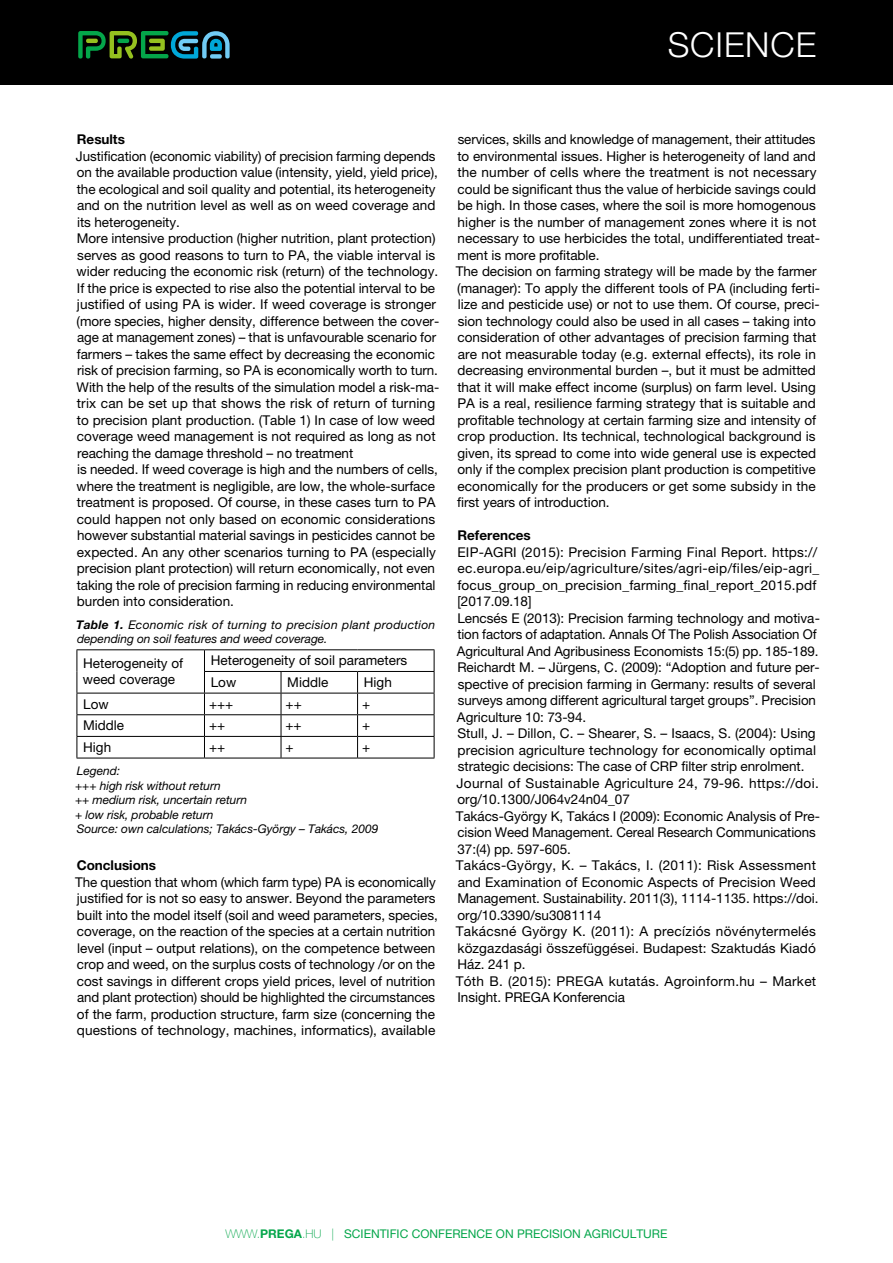
<style>
.page{position:relative;width:893px;height:1263px;background:#fff}
.page>*{position:absolute;margin:0;border:0;box-sizing:border-box;transform-origin:0 0}
.t1{font:300 34.5px "Helvetica Neue LT Pro";letter-spacing:.025em;color:#fff}
.t2{font:13.5px/16.5px "Helvetica Neue LT Pro";letter-spacing:-.005em;color:#000}
.t3{font:700 13.5px "Helvetica Neue LT Pro";letter-spacing:-.005em;color:#000}
.t4{font:italic 12px/14.4px "Helvetica Neue LT Pro";letter-spacing:-.005em;color:#000}
.t5{font:italic 12px/14.4px "Helvetica Neue LT Pro";letter-spacing:.02em;color:#000}
.t6{font:12px "Helvetica Neue LT Pro";color:#04a64a}
.s1{font-weight:700}
.s2{font-weight:100}
</style>
<div class="page">
<div style="left:0;top:0;width:893px;height:85px;background:#000"></div>
<hr style="left:77px;top:649px;width:127px;height:1px;background:#000">
<hr style="left:204px;top:649px;width:77px;height:1px;background:#000">
<hr style="left:281px;top:649px;width:77px;height:1px;background:#000">
<hr style="left:358px;top:649px;width:76px;height:1px;background:#000">
<hr style="left:204px;top:671px;width:77px;height:1px;background:#000">
<hr style="left:281px;top:671px;width:77px;height:1px;background:#000">
<hr style="left:358px;top:671px;width:76px;height:1px;background:#000">
<hr style="left:77px;top:693px;width:127px;height:1px;background:#000">
<hr style="left:204px;top:693px;width:77px;height:1px;background:#000">
<hr style="left:281px;top:693px;width:77px;height:1px;background:#000">
<hr style="left:358px;top:693px;width:76px;height:1px;background:#000">
<hr style="left:77px;top:714px;width:127px;height:1px;background:#000">
<hr style="left:204px;top:714px;width:77px;height:1px;background:#000">
<hr style="left:281px;top:714px;width:77px;height:1px;background:#000">
<hr style="left:358px;top:714px;width:76px;height:1px;background:#000">
<hr style="left:77px;top:736px;width:127px;height:1px;background:#000">
<svg style="left:77px;top:650px;width:1px;height:108px"></svg>
<hr style="left:204px;top:736px;width:77px;height:1px;background:#000">
<svg style="left:204px;top:650px;width:1px;height:108px"></svg>
<hr style="left:281px;top:736px;width:77px;height:1px;background:#000">
<svg style="left:281px;top:672px;width:1px;height:86px"></svg>
<hr style="left:358px;top:736px;width:76px;height:1px;background:#000">
<svg style="left:357px;top:672px;width:1px;height:86px"></svg>
<svg style="left:434px;top:650px;width:1px;height:108px"></svg>
<hr style="left:77px;top:758px;width:127px;height:1px;background:#000">
<hr style="left:204px;top:758px;width:77px;height:1px;background:#000">
<hr style="left:281px;top:758px;width:77px;height:1px;background:#000">
<hr style="left:358px;top:758px;width:76px;height:1px;background:#000">
<svg style="left:78px;top:31px;width:152px;height:28px"></svg>
<h1 class="t1" style="left:668px;top:24px;width:150px">SCIENCE</h1>
<p class="t3" style="left:77px;top:131px;width:49px">Results</p>
<p class="t2" style="left:76px;top:147px;width:365px">Justification (economic viability) of precision farming depends on the available production value (intensity, yield, yield price), the ecological and soil quality and potential, its heterogeneity and on the nutrition level as well as on weed coverage and its heterogeneity.<br>More intensive production (higher nutrition, plant protection) serves as good reasons to turn to PA, the viable interval is wider reducing the economic risk (return) of the technology.<br>If the price is expected to rise also the potential interval to be justified of using PA is wider. If weed coverage is stronger (more species, higher density, difference between the cover&shy;age at management zones) – that is unfavourable scenario for farmers – takes the same effect by decreasing the economic risk of precision farming, so PA is economically worth to turn.<br>With the help of the results of the simulation model a risk-ma&shy;trix can be set up that shows the risk of return of turning to precision plant production. (Table 1) In case of low weed coverage weed management is not required as long as not reaching the damage threshold – no treatment<br>is needed. If weed coverage is high and the numbers of cells, where the treatment is negligible, are low, the whole-surface treatment is proposed. Of course, in these cases turn to PA could happen not only based on economic considerations however substantial material savings in pesticides cannot be expected. An any other scenarios turning to PA (especially precision plant protection) will return economically, not even taking the role of precision farming in reducing environmental burden into consideration.</p>
<p class="t5" style="left:76px;top:617px;width:361px"><span class="s1">Table 1.</span> Economic risk of turning to precision plant production depending on soil features and weed coverage.</p>
<p class="t2" style="left:83px;top:655px;width:102px">Heterogeneity of weed coverage</p>
<p class="t2" style="left:211px;top:650px;width:198px;line-height:21.6px">Heterogeneity of soil parameters<br>Low</p>
<p class="t2" style="left:287px;top:674px;width:43px">Middle</p>
<p class="t2" style="left:364px;top:674px;width:29px">High</p>
<p class="t2" style="left:83px;top:695px;width:27px">Low</p>
<p class="t2" style="left:209px;top:695px;width:26px">+++</p>
<p class="t2" style="left:286px;top:695px;width:18px">++</p>
<p class="t2" style="left:362px;top:695px;width:10px">+</p>
<p class="t2" style="left:83px;top:717px;width:43px">Middle</p>
<p class="t2" style="left:209px;top:717px;width:18px">++</p>
<p class="t2" style="left:286px;top:717px;width:18px">++</p>
<p class="t2" style="left:362px;top:717px;width:10px">+</p>
<p class="t2" style="left:83px;top:739px;width:29px">High</p>
<p class="t2" style="left:209px;top:739px;width:18px">++</p>
<p class="t2" style="left:286px;top:739px;width:10px">+</p>
<p class="t2" style="left:362px;top:739px;width:10px">+</p>
<p class="t4" style="left:75px;top:764px;width:305px">Legend:<br>+++ high risk without return<br>++ medium risk, uncertain return<br>+ low risk, probable return<br>Source: own calculations; Takács-György – Takács, 2009</p>
<p class="t3" style="left:77px;top:857px;width:81px">Conclusions</p>
<p class="t2" style="left:75px;top:873px;width:364px">The question that whom (which farm type) PA is economically justified for is not so easy to answer. Beyond the parameters built into the model itself (soil and weed parameters, species, coverage, on the reaction of the species at a certain nutrition level (input – output relations), on the competence between crop and weed, on the surplus costs of technology /or on the cost savings in different crops yield prices, level of nutrition and plant protection) should be highlighted the circumstances of the farm, production structure, farm size (concerning the questions of technology, machines, informatics), available</p>
<p class="t2" style="left:456px;top:131px;width:366px">services, skills and knowledge of management, their attitudes to environmental issues. Higher is heterogeneity of land and the number of cells where the treatment is not necessary could be significant thus the value of herbicide savings could be high. In those cases, where the soil is more homogenous higher is the number of management zones where it is not necessary to use herbicides the total, undifferentiated treat&shy;ment is more profitable.<br>The decision on farming strategy will be made by the farmer (manager): To apply the different tools of PA (including ferti&shy;lize and pesticide use) or not to use them. Of course, preci&shy;sion technology could also be used in all cases – taking into consideration of other advantages of precision farming that are not measurable today (e.g. external effects), its role in decreasing environmental burden –, but it must be admitted that it will make effect income (surplus) on farm level. Using PA is a real, resilience farming strategy that is suitable and profitable technology at certain farming size and intensity of crop production. Its technical, technological background is given, its spread to come into wide general use is expected only if the complex precision plant production is competitive economically for the producers or get some subsidy in the first years of introduction.</p>
<p class="t3" style="left:458px;top:527px;width:75px">References</p>
<p class="t2" style="left:456px;top:543px;width:366px">EIP-AGRI (2015): Precision Farming Final Report. https:// ec.europa.eu/eip/agriculture/sites/agri-eip/files/eip-agri_ focus_group_on_precision_farming_final_report_2015.pdf [2017.09.18]<br>Lencsés E (2013): Precision farming technology and motiva&shy;tion factors of adaptation. Annals Of The Polish Association Of Agricultural And Agribusiness Economists 15:(5) pp. 185-189.<br>Reichardt M. – Jürgens, C. (2009): “Adoption and future per&shy;spective of precision farming in Germany: results of several surveys among different agricultural target groups”. Precision Agriculture 10: 73-94.<br>Stull, J. – Dillon, C. – Shearer, S. – Isaacs, S. (2004): Using precision agriculture technology for economically optimal strategic decisions: The case of CRP filter strip enrolment.<br>Journal of Sustainable Agriculture 24, 79-96. https://doi. org/10.1300/J064v24n04_07<br>Takács-György K, Takács I (2009): Economic Analysis of Pre&shy;cision Weed Management. Cereal Research Communications 37:(4) pp. 597-605.<br>Takács-György, K. – Takács, I. (2011): Risk Assessment and Examination of Economic Aspects of Precision Weed Management. Sustainability. 2011(3), 1114-1135. https://doi. org/10.3390/su3081114<br>Takácsné György K. (2011): A precíziós növénytermelés közgazdasági összefüggései. Budapest: Szaktudás Kiadó Ház. 241 p.<br>Tóth B. (2015): PREGA kutatás. Agroinform.hu – Market Insight. PREGA Konferencia</p>
<p class="t6" style="left:226px;top:1226px;width:443px"><span class="s2">WWW.</span><span class="s1">PREGA</span><span class="s2">.HU |</span> SCIENTIFIC CONFERENCE ON PRECISION AGRICULTURE</p>
</div>
